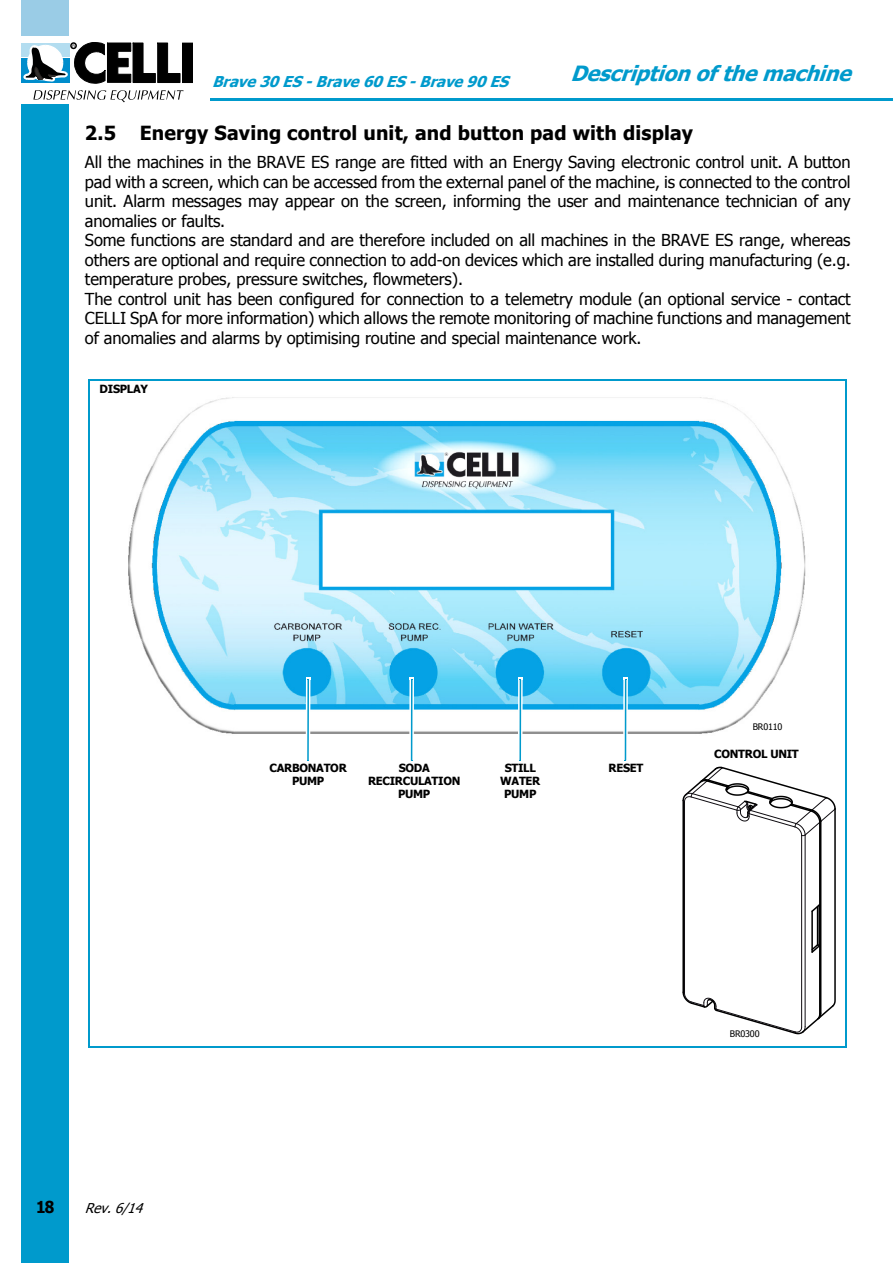
<style>
.page{position:relative;width:893px;height:1263px;background:#fff}
.page>*{position:absolute;margin:0;border:0;box-sizing:border-box;transform-origin:0 0}
.t1{font:italic 700 21px "Tahoma";color:#009acc}
.t2{font:700 19.5px "Tahoma";letter-spacing:.01em;color:#000}
.t3{font:16.5px/19.5px "Tahoma";letter-spacing:-.005em;color:#000}
.t4{font:700 16.5px "Tahoma";color:#000;scale:.91 1}
.t5{font:italic 700 15px "Tahoma";color:#009acc}
.t6{font:italic 13.5px "Tahoma";color:#000}
.t7{font:700 11.25px/12.8px "Tahoma";letter-spacing:-.025em;color:#000;text-align:center}
.t8{font:9px "Tahoma";letter-spacing:-.02em;color:#000}
</style>
<div class="page">
<div style="left:21px;top:105px;width:48px;height:1158px;background:#009acc"></div>
<hr style="left:21px;top:104px;width:48px;height:1px;background:#009acc">
<svg style="left:33px;top:90px;width:151px;height:12px"></svg>
<div style="left:182px;top:43px;width:11px;height:40px;background:#000"></div>
<div style="left:21px;top:43px;width:48px;height:14px;background:#b3ddf0"></div>
<div style="left:21px;top:58px;width:48px;height:25px;background:#008dcc"></div>
<svg style="left:23px;top:42px;width:158px;height:42px"></svg>
<hr style="left:212px;top:98px;width:681px;height:3px;background:#009acc">
<div style="left:21px;top:0;width:48px;height:36px;background:#9acce6"></div>
<img style="left:128px;top:397px;width:678px;height:337px">
<hr style="left:89px;top:379px;width:758px;height:2px;background:#009acc">
<hr style="left:845px;top:380px;width:2px;height:667px;background:#009acc">
<hr style="left:88px;top:1046px;width:758px;height:1px;background:#009acc">
<hr style="left:88px;top:379px;width:2px;height:668px;background:#009acc">
<svg style="left:682px;top:766px;width:154px;height:269px"></svg>
<hr style="left:306px;top:680px;width:4px;height:80px;background:#fff">
<hr style="left:307px;top:680px;width:2px;height:80px;background:#009acc">
<svg style="left:409px;top:680px;width:5px;height:80px"></svg>
<hr style="left:411px;top:680px;width:1px;height:80px;background:#009acc">
<svg style="left:518px;top:680px;width:5px;height:68px"></svg>
<hr style="left:519px;top:680px;width:2px;height:80px;background:#009acc">
<svg style="left:623px;top:680px;width:5px;height:80px"></svg>
<hr style="left:625px;top:680px;width:1px;height:80px;background:#009acc">
<p class="t1" style="left:570px;top:60px;width:290px">Descriptionofthemachine</p>
<p class="t5" style="left:212px;top:72px;width:304px">Brave30ES-Brave60ES-Brave90ES</p>
<p class="t2" style="left:85px;top:121px;width:610px">2.5 Energy Saving control unit, and button pad with display</p>
<p class="t3" style="left:85px;top:152px;width:767px">All the machines in the BRAVE ES range are fitted with an Energy Saving electronic control unit. A button pad with a screen, which can be accessed from the external panel of the machine, is connected to the control unit. Alarm messages may appear on the screen, informing the user and maintenance technician of any anomalies or faults.<br>Some functions are standard and are therefore included on all machines in the BRAVE ES range, whereas others are optional and require connection to add-on devices which are installed during manufacturing (e.g. temperature probes, pressure switches, flowmeters).<br>The control unit has been configured for connection to a telemetry module (an optional service - contact CELLI SpA for more information) which allows the remote monitoring of machine functions and management of anomalies and alarms by optimising routine and special maintenance work.</p>
<p class="t7" style="left:100px;top:382px;width:50px">DISPLAY</p>
<p class="t4" style="left:36px;top:1196px;width:22px">18</p>
<p class="t6" style="left:85px;top:1199px;width:64px">Rev.6/ 14</p>
<p class="t7" style="left:269px;top:761px;width:79px">CARBONATOR<br>PUMP</p>
<p class="t7" style="left:368px;top:761px;width:94px">SODA<br>RECIRCULATION<br>PUMP</p>
<p class="t7" style="left:505px;top:761px;width:33px">STILL</p>
<p class="t7" style="left:608px;top:761px;width:36px">RESET</p>
<p class="t7" style="left:500px;top:774px;width:42px">WATER<br>PUMP</p>
<p class="t8" style="left:753px;top:721px;width:31px">BR0110</p>
<p class="t7" style="left:714px;top:747px;width:86px">CONTROL UNIT</p>
<p class="t8" style="left:730px;top:1028px;width:31px">BR0300</p>
</div>
